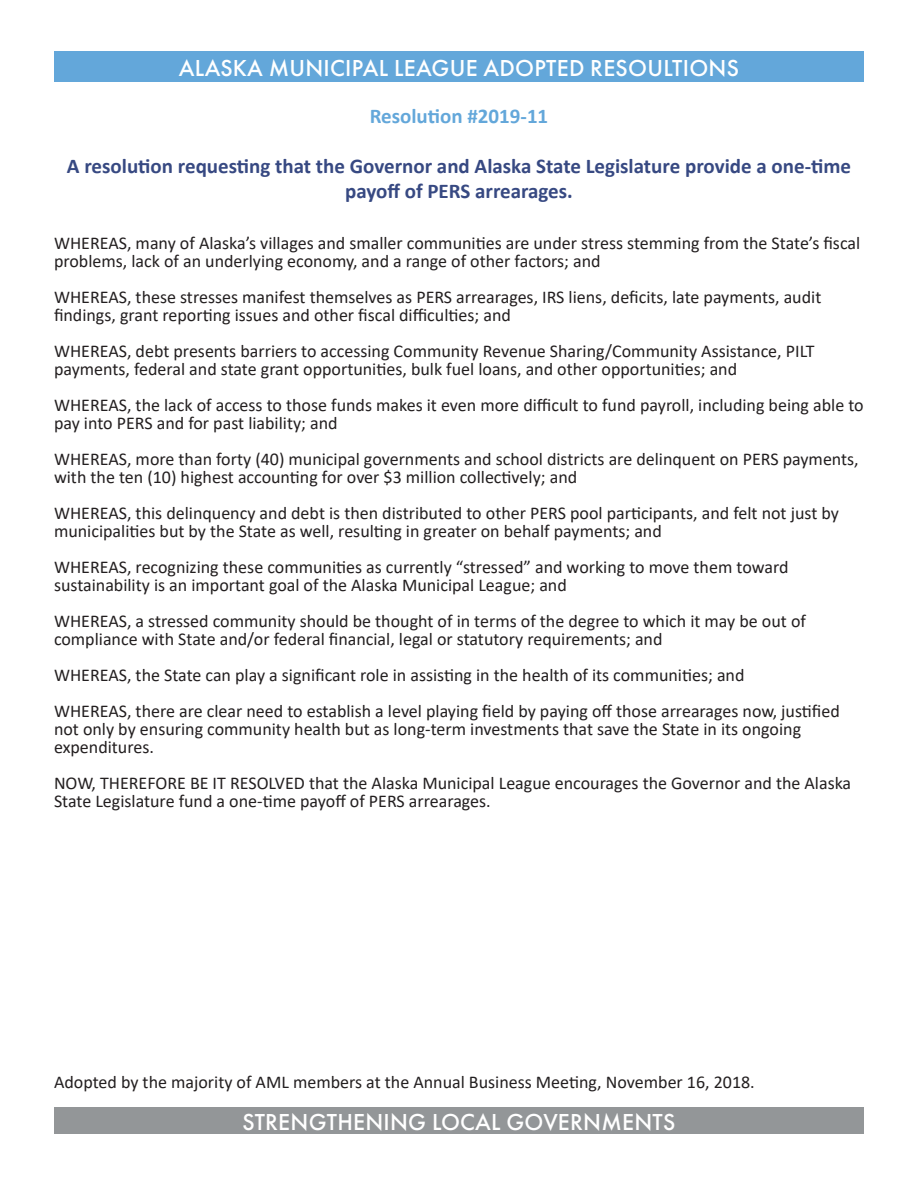
<style>
.page{position:relative;width:918px;height:1188px;background:#fff}
.page>*{position:absolute;margin:0;border:0;box-sizing:border-box;transform-origin:0 0}
.t1{font:500 24px "Futura PT";letter-spacing:.01em;color:#fff}
.t2{font:700 21px/25.2px "Calibri";color:#374982;text-align:center}
.Resolution_Title{font:700 21px "Calibri";color:#63a7da}
.Body{font:18px/18px "Calibri";color:#231f20}
</style>
<div class="page">
<div style="left:54px;top:52px;width:810px;height:30px;background:#63a7da"></div>
<div style="left:54px;top:1107px;width:810px;height:27px;background:#939698"></div>
<h1 class="t1" style="left:179px;top:54px;width:562px">ALASKA MUNICIPAL LEAGUE ADOPTED RESOULTIONS</h1>
<p class="Resolution_Title" style="left:370px;top:101px;width:180px">Resolution #2019-11</p>
<p class="t2" style="left:67px;top:153px;width:786px">A resolution requesting that the Governor and Alaska State Legislature provide a one-time payoff of PERS arrearages.</p>
<p class="Body" style="left:54px;top:234px;width:808px">WHEREAS, many of Alaska’s villages and smaller communities are under stress stemming from the State’s fiscal problems, lack of an underlying economy, and a range of other factors; and</p>
<p class="Body" style="left:54px;top:288px;width:769px">WHEREAS, these stresses manifest themselves as PERS arrearages, IRS liens, deficits, late payments, audit findings, grant reporting issues and other fiscal difficulties; and</p>
<p class="Body" style="left:54px;top:342px;width:762px">WHEREAS, debt presents barriers to accessing Community Revenue Sharing/Community Assistance, PILT payments, federal and state grant opportunities, bulk fuel loans, and other opportunities; and</p>
<p class="Body" style="left:54px;top:396px;width:811px">WHEREAS, the lack of access to those funds makes it even more difficult to fund payroll, including being able to pay into PERS and for past liability; and</p>
<p class="Body" style="left:54px;top:450px;width:806px">WHEREAS, more than forty (40) municipal governments and school districts are delinquent on PERS payments, with the ten (10) highest accounting for over $3 million collectively; and</p>
<p class="Body" style="left:54px;top:504px;width:786px">WHEREAS, this delinquency and debt is then distributed to other PERS pool participants, and felt not just by municipalities but by the State as well, resulting in greater on behalf payments; and</p>
<p class="Body" style="left:54px;top:558px;width:736px">WHEREAS, recognizing these communities as currently “stressed” and working to move them toward sustainability is an important goal of the Alaska Municipal League; and</p>
<p class="Body" style="left:54px;top:612px;width:753px">WHEREAS, a stressed community should be thought of in terms of the degree to which it may be out of compliance with State and/or federal financial, legal or statutory requirements; and</p>
<p class="Body" style="left:54px;top:666px;width:692px">WHEREAS, the State can play a significant role in assisting in the health of its communities; and</p>
<p class="Body" style="left:54px;top:702px;width:787px">WHEREAS, there are clear need to establish a level playing field by paying off those arrearages now, justified not only by ensuring community health but as long-term investments that save the State in its ongoing expenditures.</p>
<p class="Body" style="left:54px;top:774px;width:799px">NOW, THEREFORE BE IT RESOLVED that the Alaska Municipal League encourages the Governor and the Alaska<br>State Legislature fund a one-time payoff of PERS arrearages.</p>
<p class="Body" style="left:54px;top:1073px;width:702px">Adopted by the majority of AML members at the Annual Business Meeting, November 16, 2018.</p>
<h1 class="t1" style="left:243px;top:1107px;width:434px">STRENGTHENING LOCAL GOVERNMENTS</h1>
</div>
